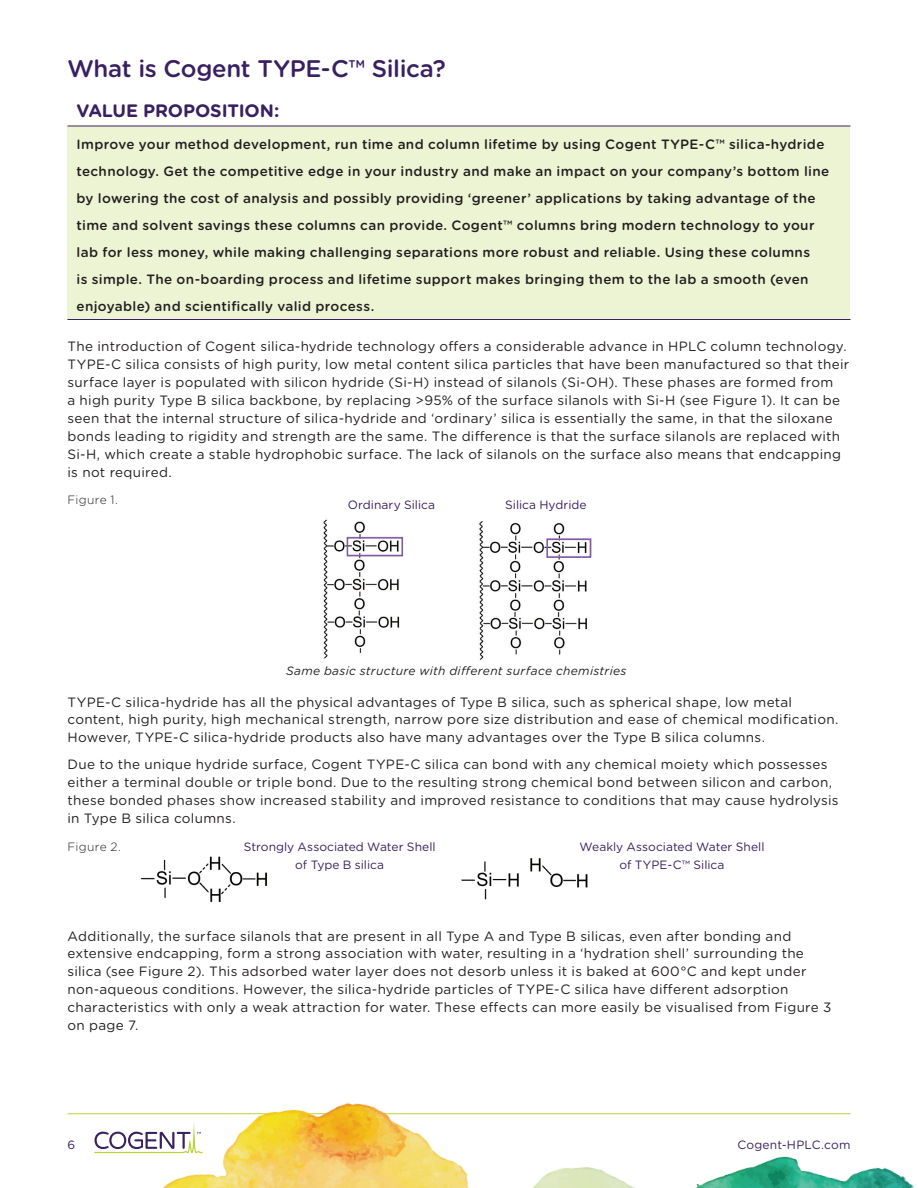
<style>
.page{position:relative;width:918px;height:1188px;background:#fff}
.page>*{position:absolute;margin:0;border:0;box-sizing:border-box;transform-origin:0 0}
.t1{font:500 24px "Gotham Rounded";letter-spacing:-.015em;color:#392060}
.t2{font:700 18px "Gotham Rounded";letter-spacing:-.01em;color:#392060}
.t3{font:13.5px/18px "Gotham Rounded";letter-spacing:.02em;color:#231f20}
.t4{font:500 13.5px/27px "Gotham Rounded";letter-spacing:.025em;color:#231f20}
.t5{font:12px/18px "Gotham Rounded";color:#392060;text-align:center}
.t6{font:italic 12px "Gotham Rounded";letter-spacing:.025em;color:#231f20}
.t7{font:300 12px "Gotham Rounded";letter-spacing:.025em;color:#231f20}
.t8{font:12px "Gotham Rounded";letter-spacing:.02em;color:#392060}
</style>
<div class="page">
<hr style="left:68px;top:1113px;width:782px;height:1px;background:#b8d432">
<img style="left:132px;top:1103px;width:782px;height:85px">
<svg style="left:94px;top:1122px;width:108px;height:31px"></svg>
<div style="left:68px;top:126px;width:782px;height:194px;background:#edf4d4"></div>
<hr style="left:68px;top:126px;width:782px;height:1px;background:#392060">
<hr style="left:68px;top:319px;width:782px;height:1px;background:#392060">
<img style="left:323px;top:519px;width:269px;height:141px">
<img style="left:140px;top:856px;width:448px;height:46px">
<div style="left:347px;top:537px;width:56px;height:19px;border:2px solid #765ca7"></div>
<div style="left:546px;top:539px;width:45px;height:19px;border:2px solid #765ca7"></div>
<h1 class="t1" style="left:68px;top:51px;width:380px">What is Cogent TYPE-C™ Silica?</h1>
<h2 class="t2" style="left:76px;top:97px;width:204px">VALUE PROPOSITION:</h2>
<p class="t4" style="left:76px;top:130px;width:754px">Improve your method development, run time and column lifetime by using Cogent TYPE-C™ silica-hydride technology. Get the competitive edge in your industry and make an impact on your company’s bottom line by lowering the cost of analysis and possibly providing ‘greener’ applications by taking advantage of the time and solvent savings these columns can provide. Cogent™ columns bring modern technology to your lab for less money, while making challenging separations more robust and reliable. Using these columns<br>is simple. The on-boarding process and lifetime support makes bringing them to the lab a smooth (even enjoyable) and scientifically valid process.</p>
<p class="t3" style="left:67px;top:337px;width:783px">The introduction of Cogent silica-hydride technology offers a considerable advance in HPLC column technology.<br>TYPE-C silica consists of high purity, low metal content silica particles that have been manufactured so that their surface layer is populated with silicon hydride (Si-H) instead of silanols (Si-OH). These phases are formed from<br>a high purity Type B silica backbone, by replacing &gt;95% of the surface silanols with Si-H (see Figure 1). It can be seen that the internal structure of silica-hydride and ‘ordinary’ silica is essentially the same, in that the siloxane bonds leading to rigidity and strength are the same. The difference is that the surface silanols are replaced with Si-H, which create a stable hydrophobic surface. The lack of silanols on the surface also means that endcapping is not required.</p>
<p class="t7" style="left:68px;top:492px;width:52px">Figure 1.</p>
<p class="t5" style="left:348px;top:495px;width:89px">Ordinary Silica</p>
<p class="t5" style="left:505px;top:495px;width:83px">Silica Hydride</p>
<p class="t6" style="left:286px;top:663px;width:342px">Same basic structure with different surface chemistries</p>
<p class="t3" style="left:68px;top:692px;width:772px">TYPE-C silica-hydride has all the physical advantages of Type B silica, such as spherical shape, low metal content, high purity, high mechanical strength, narrow pore size distribution and ease of chemical modification.<br>However, TYPE-C silica-hydride products also have many advantages over the Type B silica columns.</p>
<p class="t3" style="left:68px;top:755px;width:773px">Due to the unique hydride surface, Cogent TYPE-C silica can bond with any chemical moiety which possesses either a terminal double or triple bond. Due to the resulting strong chemical bond between silicon and carbon, these bonded phases show increased stability and improved resistance to conditions that may cause hydrolysis in Type B silica columns.</p>
<p class="t7" style="left:68px;top:838px;width:55px">Figure 2.</p>
<p class="t5" style="left:244px;top:837px;width:193px">Strongly Associated Water Shell of Type B silica</p>
<p class="t5" style="left:579px;top:837px;width:187px">Weakly Associated Water Shell of TYPE-C™ Silica</p>
<p class="t3" style="left:68px;top:926px;width:765px">Additionally, the surface silanols that are present in all Type A and Type B silicas, even after bonding and extensive endcapping, form a strong association with water, resulting in a ‘hydration shell’ surrounding the silica (see Figure 2). This adsorbed water layer does not desorb unless it is baked at 600°C and kept under non-aqueous conditions. However, the silica-hydride particles of TYPE-C silica have different adsorption characteristics with only a weak attraction for water. These effects can more easily be visualised from Figure 3 on page 7.</p>
<p class="t5" style="left:68px;top:1135px;width:9px">6</p>
<p class="t8" style="left:737px;top:1136px;width:115px">Cogent-HPLC.com</p>
</div>
